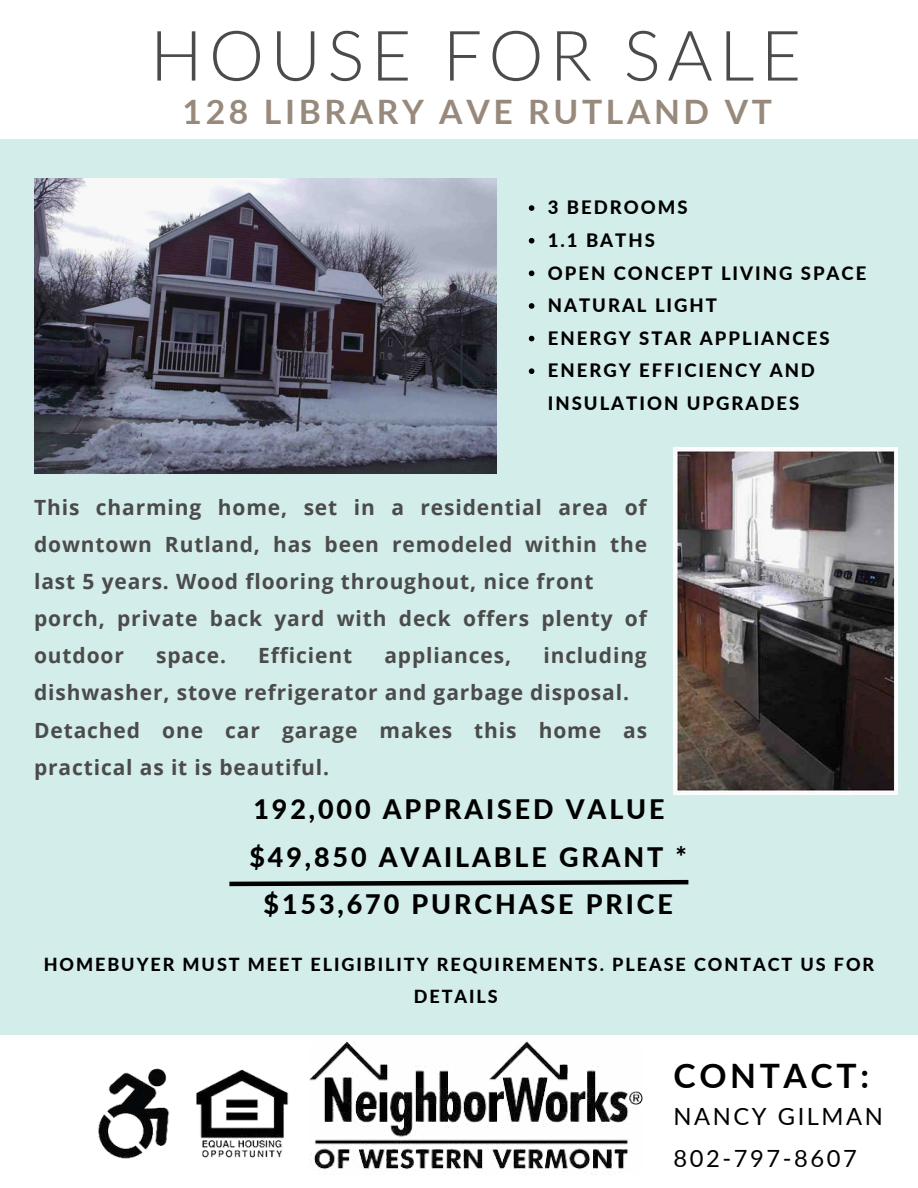
<style>
.page{position:relative;width:918px;height:1188px;background:#fff}
.page>*{position:absolute;margin:0;border:0;box-sizing:border-box;transform-origin:0 0}
.t1{font:300 69.6px "Lato";letter-spacing:.09em;color:#4b4b4b}
.t2{font:700 33.6px "Lato";letter-spacing:.105em;color:#978a7d}
.t3{font:700 33.6px "Lato";letter-spacing:.11em;color:#000}
.t4{font:800 26.85px "Lato";letter-spacing:.11em;color:#000}
.t5{font:23.7px/41.7px "Lato";letter-spacing:.11em;color:#000}
.t6{font:700 21px/37.2px "Open Sans";letter-spacing:.04em;color:#4b4b4b}
.t7{font:800 18.45px/32.7px "Lato";letter-spacing:.11em;color:#000}
.t8{font:800 18px/31.5px "Lato";letter-spacing:.11em;color:#000;text-align:center}
</style>
<div class="page">
<div style="left:0;top:139px;width:918px;height:895px;background:#d3edea"></div>
<img style="left:34px;top:179px;width:462px;height:294px">
<img style="left:673px;top:448px;width:224px;height:346px">
<img style="left:309px;top:1042px;width:333px;height:133px">
<img style="left:98px;top:1068px;width:191px;height:91px">
<svg style="left:529px;top:205px;width:5px;height:6px"></svg>
<svg style="left:529px;top:238px;width:5px;height:6px"></svg>
<svg style="left:529px;top:271px;width:5px;height:5px"></svg>
<svg style="left:529px;top:303px;width:5px;height:6px"></svg>
<svg style="left:529px;top:336px;width:5px;height:5px"></svg>
<svg style="left:529px;top:368px;width:5px;height:6px"></svg>
<svg style="left:229px;top:879px;width:460px;height:8px"></svg>
<h1 class="t1" style="left:150px;top:7px;width:652px">HOUSE FOR SALE</h1>
<h2 class="t2" style="left:183px;top:87px;width:591px">128 LIBRARY AVE RUTLAND VT</h2>
<p class="t7" style="left:548px;top:190px;width:320px">3 BEDROOMS<br>1.1 BATHS<br>OPEN CONCEPT LIVING SPACE<br>NATURAL LIGHT<br>ENERGY STAR APPLIANCES<br>ENERGY EFFICIENCY AND<br>INSULATION UPGRADES</p>
<p class="t6" style="left:34px;top:488px;width:614px">This charming home, set in a residential area of downtown Rutland, has been remodeled within the last 5 years. Wood flooring throughout, nice front porch, private back yard with deck offers plenty of outdoor</p>
<p class="t6" style="left:156px;top:637px;width:71px">space.</p>
<p class="t6" style="left:258px;top:637px;width:95px">Efficient</p>
<p class="t6" style="left:384px;top:637px;width:128px">appliances,</p>
<p class="t6" style="left:34px;top:637px;width:615px;text-indent:509px">including dishwasher, stove refrigerator and garbage disposal.<br>Detached one car garage makes this home as practical as it is beautiful.</p>
<p class="t4" style="left:253px;top:790px;width:413px">192,000 APPRAISED VALUE</p>
<p class="t4" style="left:249px;top:837px;width:439px">$49,850 AVAILABLE GRANT *</p>
<p class="t4" style="left:264px;top:884px;width:411px">$153,670 PURCHASE PRICE</p>
<p class="t8" style="left:44px;top:948px;width:832px">HOMEBUYER MUST MEET ELIGIBILITY REQUIREMENTS. PLEASE CONTACT US FOR<br>DETAILS</p>
<h2 class="t3" style="left:673px;top:1051px;width:197px">CONTACT:</h2>
<p class="t5" style="left:673px;top:1095px;width:211px">NANCY GILMAN<br>802-797-8607</p>
</div>
